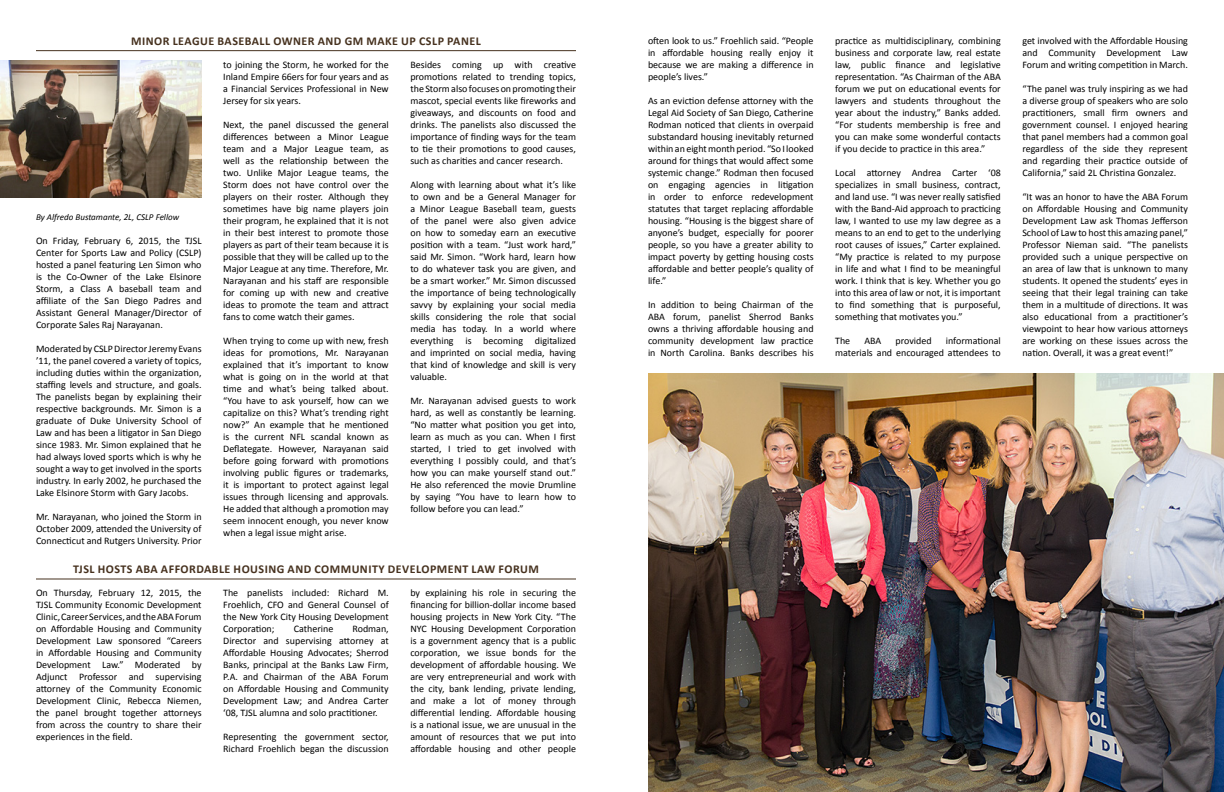
<style>
.page{position:relative;width:1224px;height:792px;background:#fff}
.page>*{position:absolute;margin:0;border:0;box-sizing:border-box;transform-origin:0 0}
.t1{font:700 12px "Calibri";letter-spacing:.04em;color:#46311e}
.t2{font:10px/12px "Calibri";color:#000;text-align:justify}
.t3{font:italic 9px "Calibri";color:#000}
</style>
<div class="page">
<hr style="left:36px;top:50px;width:540px;height:1px;background:#46311e">
<img style="left:0;top:60px;width:202px;height:138px">
<hr style="left:36px;top:579px;width:540px;height:1px;background:#46311e">
<img style="left:648px;top:374px;width:576px;height:418px">
<p class="t1" style="left:131px;top:33px;width:351px">MINOR LEAGUE BASEBALL OWNER AND GM MAKE UP CSLP PANEL</p>
<p class="t3" style="left:36px;top:211px;width:145px">By Alfredo Bustamante, 2L, CSLP Fellow</p>
<p class="t2" style="left:36px;top:234px;width:167px">On Friday, February 6, 2015, the TJSL Center for Sports Law and Policy (CSLP) hosted a panel featuring Len Simon who is the Co-Owner of the Lake Elsinore Storm, a Class A baseball team and affiliate of the San Diego Padres and Assistant General Manager/Director of Corporate Sales Raj Narayanan.</p>
<p class="t2" style="left:36px;top:342px;width:167px">Moderated by CSLP Director Jeremy Evans ’11, the panel covered a variety of topics, including duties within the organization, staffing levels and structure, and goals.<br>The panelists began by explaining their respective backgrounds. Mr. Simon is a graduate of Duke University School of Law and has been a litigator in San Diego since 1983. Mr. Simon explained that he had always loved sports which is why he sought a way to get involved in the sports industry. In early 2002, he purchased the Lake Elsinore Storm with Gary Jacobs.</p>
<p class="t2" style="left:36px;top:510px;width:167px">Mr. Narayanan, who joined the Storm in October 2009, attended the University of Connecticut and Rutgers University. Prior</p>
<p class="t2" style="left:223px;top:58px;width:167px">to joining the Storm, he worked for the Inland Empire 66ers for four years and as a Financial Services Professional in New Jersey for six years.</p>
<p class="t2" style="left:223px;top:118px;width:167px">Next, the panel discussed the general differences between a Minor League team and a Major League team, as well as the relationship between the two. Unlike Major League teams, the Storm does not have control over the players on their roster. Although they sometimes have big name players join their program, he explained that it is not in their best interest to promote those players as part of their team because it is possible that they will be called up to the Major League at any time. Therefore, Mr.<br>Narayanan and his staff are responsible for coming up with new and creative ideas to promote the team and attract fans to come watch their games.</p>
<p class="t2" style="left:223px;top:334px;width:167px">When trying to come up with new, fresh ideas for promotions, Mr. Narayanan explained that it’s important to know what is going on in the world at that time and what’s being talked about. “You have to ask yourself, how can we capitalize on this? What’s trending right now?” An example that he mentioned is the current NFL scandal known as Deflategate. However, Narayanan said before going forward with promotions involving public figures or trademarks, it is important to protect against legal issues through licensing and approvals.<br>He added that although a promotion may seem innocent enough, you never know when a legal issue might arise.</p>
<p class="t2" style="left:410px;top:58px;width:167px">Besides coming up with creative promotions related to trending topics, the Storm also focuses on promoting their mascot, special events like fireworks and giveaways, and discounts on food and drinks. The panelists also discussed the importance of finding ways for the team to tie their promotions to good causes, such as charities and cancer research.</p>
<p class="t2" style="left:410px;top:178px;width:167px">Along with learning about what it’s like to own and be a General Manager for a Minor League Baseball team, guests of the panel were also given advice on how to someday earn an executive position with a team. “Just work hard,” said Mr. Simon. “Work hard, learn how to do whatever task you are given, and be a smart worker.” Mr. Simon discussed the importance of being technologically savvy by explaining your social media skills considering the role that social media has today. In a world where everything is becoming digitalized and imprinted on social media, having that kind of knowledge and skill is very valuable.</p>
<p class="t2" style="left:410px;top:394px;width:167px">Mr. Narayanan advised guests to work hard, as well as constantly be learning. “No matter what position you get into, learn as much as you can. When I first started, I tried to get involved with everything I possibly could, and that’s how you can make yourself stand out.” He also referenced the movie Drumline by saying “You have to learn how to follow before you can lead.”</p>
<p class="t1" style="left:73px;top:560px;width:468px">TJSL HOSTS ABA AFFORDABLE HOUSING AND COMMUNITY DEVELOPMENT LAW FORUM</p>
<p class="t2" style="left:36px;top:586px;width:167px">On Thursday, February 12, 2015, the TJSL Community Economic Development Clinic, Career Services, and the ABA Forum on Affordable Housing and Community Development Law sponsored “Careers in Affordable Housing and Community Development Law.” Moderated by Adjunct Professor and supervising attorney of the Community Economic Development Clinic, Rebecca Niemen, the panel brought together attorneys from across the country to share their experiences in the field.</p>
<p class="t2" style="left:223px;top:586px;width:167px">The panelists included: Richard M.<br>Froehlich, CFO and General Counsel of the New York City Housing Development Corporation;</p>
<p class="t2" style="left:410px;top:586px;width:167px">by explaining his role in securing the financing for billion-dollar income based housing projects in New York City. “The NYC Housing Development Corporation is a government agency that is a public corporation, we issue bonds for the development of affordable housing. We are very entrepreneurial and work with the city, bank lending, private lending, and make a lot of money through differential lending. Affordable housing is a national issue, we are unusual in the amount of resources that we put into affordable housing and other people</p>
<p class="t2" style="left:294px;top:622px;width:41px">Catherine</p>
<p class="t2" style="left:223px;top:622px;width:167px;text-indent:129px">Rodman, Director and supervising attorney at Affordable Housing Advocates; Sherrod Banks, principal at the Banks Law Firm, P.A. and Chairman of the ABA Forum on Affordable Housing and Community Development Law; and Andrea Carter ‘08, TJSL alumna and solo practitioner.</p>
<p class="t2" style="left:223px;top:730px;width:167px">Representing the government sector,<br>Richard Froehlich began the discussion</p>
<p class="t2" style="left:648px;top:34px;width:167px">often look to us.” Froehlich said. “People in affordable housing really enjoy it because we are making a difference in people’s lives.”</p>
<p class="t2" style="left:648px;top:94px;width:167px">As an eviction defense attorney with the Legal Aid Society of San Diego, Catherine Rodman noticed that clients in overpaid substandard housing inevitably returned within an eight month period. “So I looked around for things that would affect some systemic change.” Rodman then focused on engaging agencies in litigation in order to enforce redevelopment statutes that target replacing affordable housing. “Housing is the biggest share of anyone’s budget, especially for poorer people, so you have a greater ability to impact poverty by getting housing costs affordable and better people’s quality of life.”</p>
<p class="t2" style="left:648px;top:298px;width:167px">In addition to being Chairman of the ABA forum, panelist Sherrod Banks owns a thriving affordable housing and community development law practice in North Carolina. Banks describes his</p>
<p class="t2" style="left:835px;top:34px;width:167px">practice as multidisciplinary, combining business and corporate law, real estate law, public finance and legislative representation. “As Chairman of the ABA forum we put on educational events for lawyers and students throughout the year about the industry,” Banks added. “For students membership is free and you can make some wonderful contacts if you decide to practice in this area.”</p>
<p class="t2" style="left:835px;top:166px;width:167px">Local attorney Andrea Carter ‘08 specializes in small business, contract, and land use. “I was never really satisfied with the Band-Aid approach to practicing law, I wanted to use my law degree as a means to an end to get to the underlying root causes of issues,” Carter explained. “My practice is related to my purpose in life and what I find to be meaningful work. I think that is key. Whether you go into this area of law or not, it is important to find something that is purposeful, something that motivates you.”</p>
<p class="t2" style="left:835px;top:334px;width:17px">The</p>
<p class="t2" style="left:864px;top:334px;width:18px">ABA</p>
<p class="t2" style="left:896px;top:334px;width:38px">provided</p>
<p class="t2" style="left:835px;top:334px;width:167px;text-align:right">informational<br>materials and encouraged attendees to</p>
<p class="t2" style="left:1022px;top:34px;width:167px">get involved with the Affordable Housing and Community Development Law Forum and writing competition in March.</p>
<p class="t2" style="left:1022px;top:82px;width:167px">“The panel was truly inspiring as we had a diverse group of speakers who are solo practitioners, small firm owners and government counsel. I enjoyed hearing that panel members had a common goal regardless of the side they represent and regarding their practice outside of California,” said 2L Christina Gonzalez.</p>
<p class="t2" style="left:1022px;top:190px;width:167px">“It was an honor to have the ABA Forum on Affordable Housing and Community Development Law ask Thomas Jefferson School of Law to host this amazing panel,” Professor Nieman said. “The panelists provided such a unique perspective on an area of law that is unknown to many students. It opened the students’ eyes in seeing that their legal training can take them in a multitude of directions. It was also educational from a practitioner’s viewpoint to hear how various attorneys are working on these issues across the nation. Overall, it was a great event!”</p>
</div>
